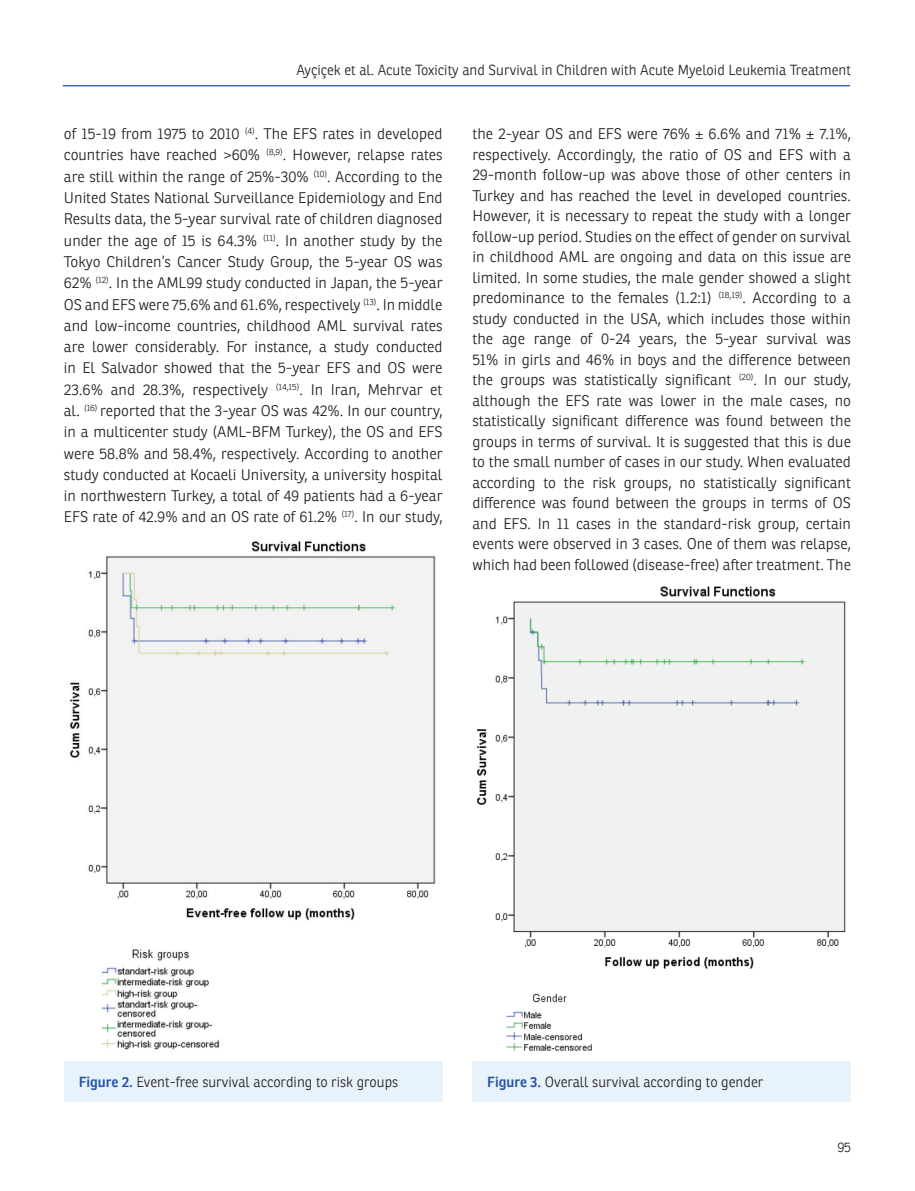
<style>
.page{position:relative;width:915px;height:1191px;background:#fff}
.page>*{position:absolute;margin:0;border:0;box-sizing:border-box;transform-origin:0 0}
.YAZI{font:300 15px/20.5px "Ronnia";color:#231f20;text-align:justify}
.RESİM-ALTI{font:300 14.25px "Ronnia";color:#231f20}
.t1{font:300 13.5px "Ronnia";color:#231f20}
.s1{font-weight:600;color:#2654a4}
</style>
<div class="page">
<hr style="left:63px;top:85px;width:786px;height:1px;background:#2654a4">
<div style="left:472px;top:1061px;width:378px;height:40px;background:#e8f2fa"></div>
<div style="left:64px;top:1061px;width:378px;height:40px;background:#e8f2fa"></div>
<img style="left:70px;top:541px;width:366px;height:509px">
<img style="left:477px;top:586px;width:369px;height:466px">
<p class="RESİM-ALTI" style="left:296px;top:61px;width:556px">Ayçiçek et al. Acute Toxicity and Survival in Children with Acute Myeloid Leukemia Treatment</p>
<p class="YAZI" style="left:64px;top:123px;width:380px;line-height:21.3px">of 15-19 from 1975 to 2010 <sup>(4)</sup>. The EFS rates in developed countries have reached &gt;60% <sup>(8,9)</sup>. However, relapse rates are still within the range of 25%-30% <sup>(10)</sup>. According to the United States National Surveillance Epidemiology and End Results data, the 5-year survival rate of children diagnosed under the age of 15 is 64.3% <sup>(11)</sup>. In another study by the Tokyo Children’s Cancer Study Group, the 5-year OS was 62% <sup>(12)</sup>. In the AML99 study conducted in Japan, the 5-year OS and EFS were 75.6% and 61.6%, respectively <sup>(13)</sup>. In middle and low-income countries, childhood AML survival rates are lower considerably. For instance, a study conducted in El Salvador showed that the 5-year EFS and OS were 23.6% and 28.3%, respectively <sup>(14,15)</sup>. In Iran, Mehrvar et al. <sup>(16)</sup> reported that the 3-year OS was 42%. In our country, in a multicenter study (AML-BFM Turkey), the OS and EFS were 58.8% and 58.4%, respectively. According to another study conducted at Kocaeli University, a university hospital in northwestern Turkey, a total of 49 patients had a 6-year EFS rate of 42.9% and an OS rate of 61.2% <sup>(17)</sup>. In our study,</p>
<p class="YAZI" style="left:472px;top:123px;width:380px">the 2-year OS and EFS were 76% ± 6.6% and 71% ± 7.1%, respectively. Accordingly, the ratio of OS and EFS with a 29-month follow-up was above those of other centers in Turkey and has reached the level in developed countries.<br>However, it is necessary to repeat the study with a longer follow-up period. Studies on the effect of gender on survival in childhood AML are ongoing and data on this issue are limited. In some studies, the male gender showed a slight predominance to the females (1.2:1) <sup>(18,19)</sup>. According to a study conducted in the USA, which includes those within the age range of 0-24 years, the 5-year survival was 51% in girls and 46% in boys and the difference between the groups was statistically significant <sup>(20)</sup>. In our study, although the EFS rate was lower in the male cases, no statistically significant difference was found between the groups in terms of survival. It is suggested that this is due to the small number of cases in our study. When evaluated according to the risk groups, no statistically significant difference was found between the groups in terms of OS and EFS. In 11 cases in the standard-risk group, certain events were observed in 3 cases. One of them was relapse, which had been followed (disease-free) after treatment. The</p>
<p class="RESİM-ALTI" style="left:79px;top:1073px;width:321px"><span class="s1">Figure 2.</span> Event-free survival according to risk groups</p>
<p class="RESİM-ALTI" style="left:487px;top:1073px;width:277px"><span class="s1">Figure 3.</span> Overall survival according to gender</p>
<p class="t1" style="left:837px;top:1139px;width:15px">95</p>
</div>
